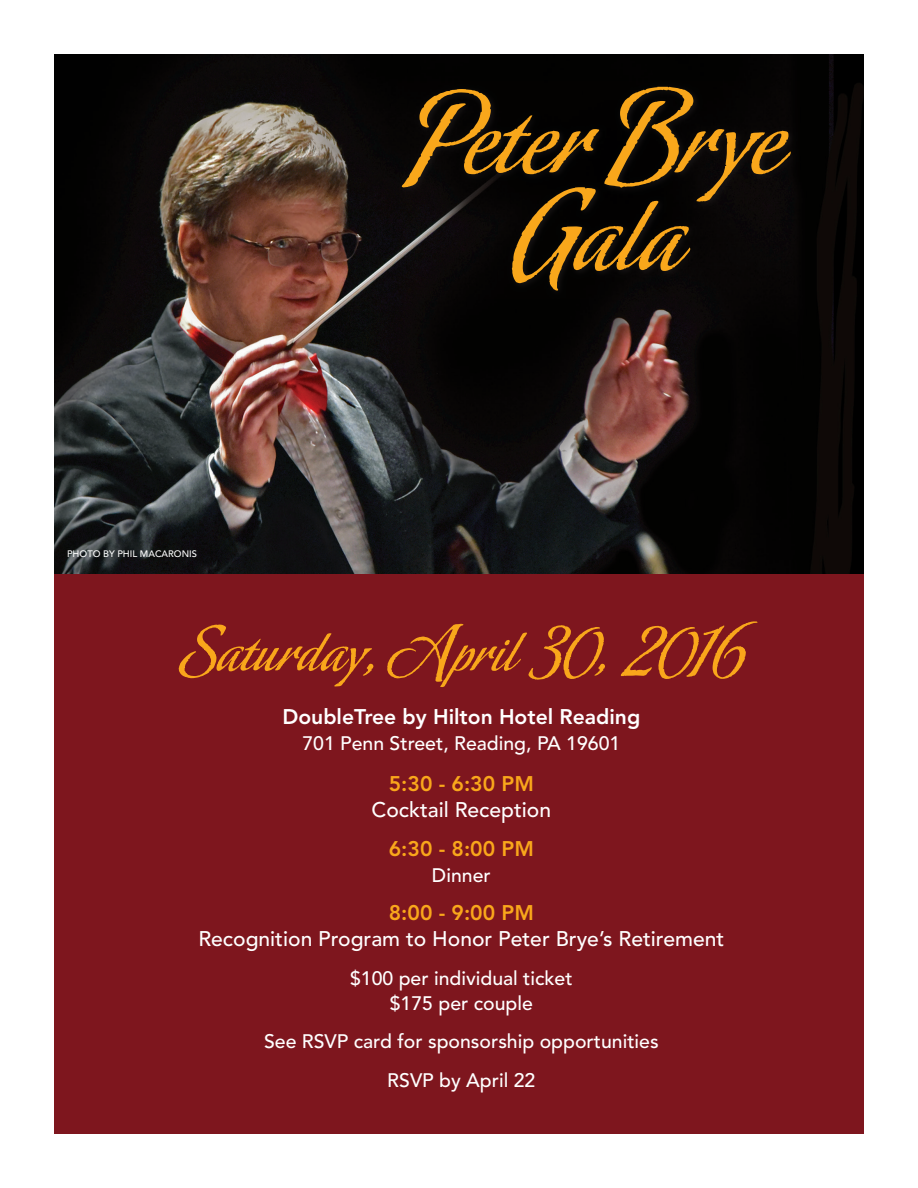
<style>
.page{position:relative;width:918px;height:1188px;background:#fff}
.page>*{position:absolute;margin:0;border:0;box-sizing:border-box;transform-origin:0 0}
.t1{font:110.85px/96.8px "Oxida";color:#f9a71b;text-align:center}
.t2{font:61.35px "Oxida";color:#f9a71b}
.t3{font:500 21px "Avenir LT Std";color:#fff}
.t4{font:800 21px "Avenir LT Std";color:#f9a71b}
.t5{font:800 21px "Avenir LT Std";color:#fff}
.t6{font:500 19.5px/24.3px "Avenir LT Std";color:#fff;text-align:center}
.t7{font:500 9.3px "Avenir LT Std";color:#fff}
</style>
<div class="page">
<img style="left:54px;top:54px;width:810px;height:521px">
<div style="left:397px;top:82px;width:403px;height:217px;background:#080606"></div>
<div style="left:54px;top:575px;width:810px;height:559px;background:#7e161e"></div>
<p class="t7" style="left:67px;top:549px;width:131px">PHOTO BY PHIL MACARONIS</p>
<h1 class="t1" style="left:408px;top:89px;width:376px">Peter Brye<br>Gala</h1>
<h2 class="t2" style="left:180px;top:610px;width:564px">Saturday, April 30, 2016</h2>
<p class="t5" style="left:282px;top:705px;width:359px">DoubleTree by Hilton Hotel Reading</p>
<p class="t6" style="left:302px;top:732px;width:319px">701 Penn Street, Reading, PA 19601</p>
<p class="t4" style="left:389px;top:771px;width:147px">5:30 - 6:30 PM</p>
<p class="t3" style="left:372px;top:797px;width:181px">Cocktail Reception</p>
<p class="t4" style="left:389px;top:836px;width:147px">6:30 - 8:00 PM</p>
<p class="t6" style="left:432px;top:863px;width:60px">Dinner</p>
<p class="t4" style="left:389px;top:901px;width:147px">8:00 - 9:00 PM</p>
<p class="t3" style="left:198px;top:927px;width:527px">Recognition Program to Honor Peter Brye’s Retirement</p>
<p class="t6" style="left:350px;top:967px;width:224px">$100 per individual ticket $175 per couple</p>
<p class="t6" style="left:264px;top:1023px;width:396px;line-height:38.8px">See RSVP card for sponsorship opportunities<br>RSVP by April 22</p>
</div>
